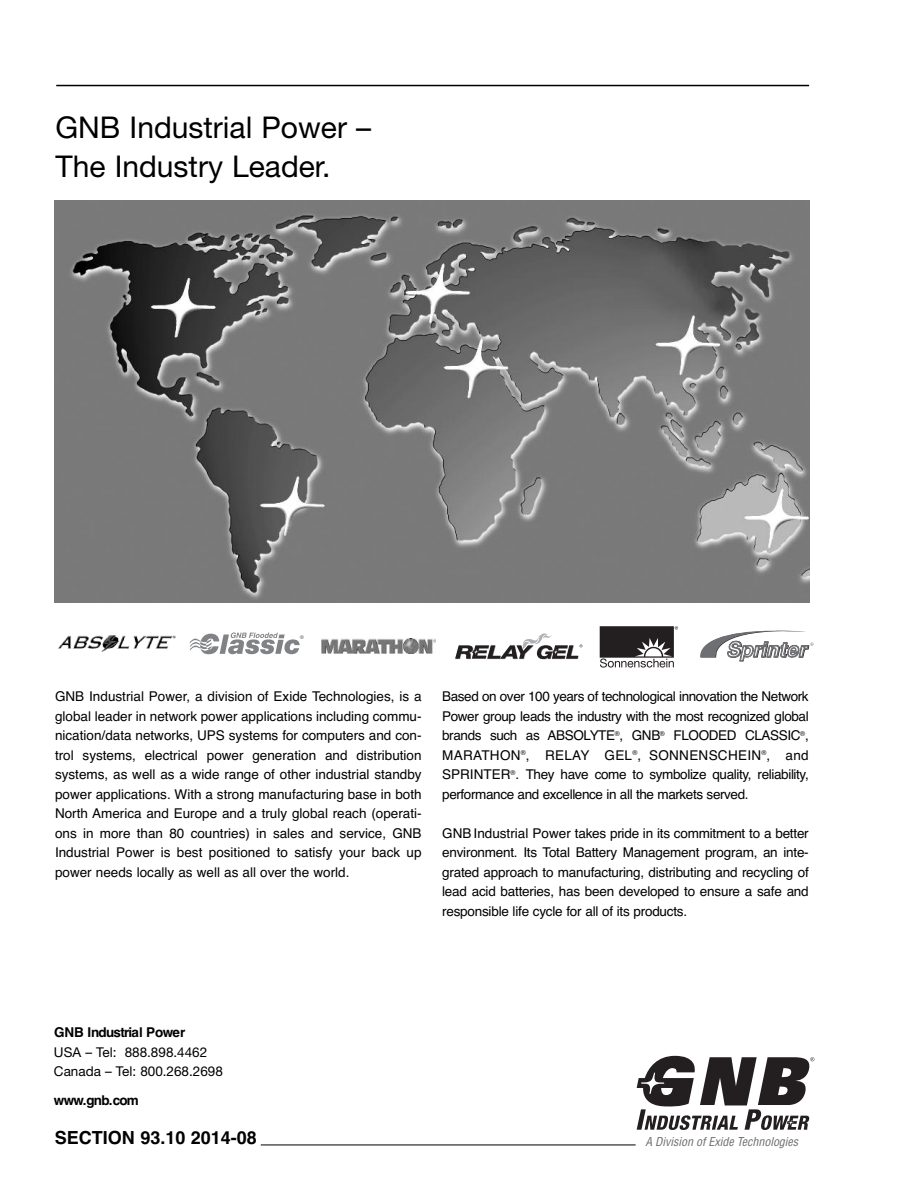
<style>
.page{position:relative;width:918px;height:1188px;background:#fff}
.page>*{position:absolute;margin:0;border:0;box-sizing:border-box;transform-origin:0 0}
.t1{font:30px/39px "Helvetica Neue";color:#000}
.t2{font:700 18px "Helvetica";color:#000}
.t3{font:13.5px/19.5px "Helvetica";letter-spacing:-.015em;color:#000;text-align:justify}
.t4{font:13.5px/19.5px "Helvetica Neue";color:#000}
.t5{font:700 13.5px "Helvetica";letter-spacing:-.055em;color:#000}
.t6{font:italic condensed 12px "Helvetica";color:#6c6d70}
.t7{font:700 8.55px "Myriad";color:#808285}
</style>
<div class="page">
<svg style="left:637px;top:1056px;width:177px;height:74px"></svg>
<img style="left:55px;top:200px;width:755px;height:403px">
<hr style="left:261px;top:1145px;width:375px;height:1px;background:#000">
<hr style="left:56px;top:85px;width:753px;height:1px;background:#000">
<svg style="left:600px;top:626px;width:78px;height:42px"></svg>
<svg style="left:190px;top:632px;width:110px;height:22px"></svg>
<img style="left:59px;top:635px;width:117px;height:17px">
<img style="left:322px;top:639px;width:113px;height:15px">
<svg style="left:455px;top:633px;width:128px;height:26px"></svg>
<svg style="left:700px;top:631px;width:113px;height:30px"></svg>
<h1 class="t1" style="left:56px;top:110px;width:317px">GNB Industrial Power –<br>The Industry Leader.</h1>
<p class="t7" style="left:300px;top:635px;width:6px">®</p>
<p class="t3" style="left:55px;top:687px;width:368px">GNB Industrial Power, a division of Exide Technologies, is a global leader in network power applications including commu&shy;nication/data networks, UPS systems for computers and con&shy;trol systems, electrical power generation and distribution systems, as well as a wide range of other industrial standby power applications. With a strong manufacturing base in both North America and Europe and a truly global reach (operati&shy;ons in more than 80 countries) in sales and service, GNB Industrial Power is best positioned to satisfy your back up power needs locally as well as all over the world.</p>
<p class="t3" style="left:442px;top:687px;width:368px">Based on over 100 years of technological innovation the Network Power group leads the industry with the most recognized global brands such as ABSolyTE<sup>®</sup>, GNB<sup>®</sup> FloodEd ClASSIC<sup>®</sup>, MArAThoN<sup>®</sup>, rElAy GEl<sup>®</sup>, SoNNENSChEIN<sup>®</sup>, and SPrINTEr<sup>®</sup>. They have come to symbolize quality, reliability, performance and excellence in all the markets served.</p>
<p class="t3" style="left:442px;top:823px;width:368px">GNB Industrial Power takes pride in its commitment to a better environment. Its Total Battery Management program, an inte&shy;grated approach to manufacturing, distributing and recycling of lead acid batteries, has been developed to ensure a safe and responsible life cycle for all of its products.</p>
<p class="t5" style="left:54px;top:1025px;width:133px">GNB Industrial Power</p>
<p class="t4" style="left:54px;top:1043px;width:170px">USA – Tel: 888.898.4462<br>Canada – Tel: 800.268.2698</p>
<p class="t5" style="left:54px;top:1092px;width:87px">www.gnb.com</p>
<h2 class="t2" style="left:55px;top:1127px;width:204px">SECTION 93.10 2014-08</h2>
<p class="t6" style="left:646px;top:1135px;width:154px">A Division of Exide Technologies</p>
</div>
